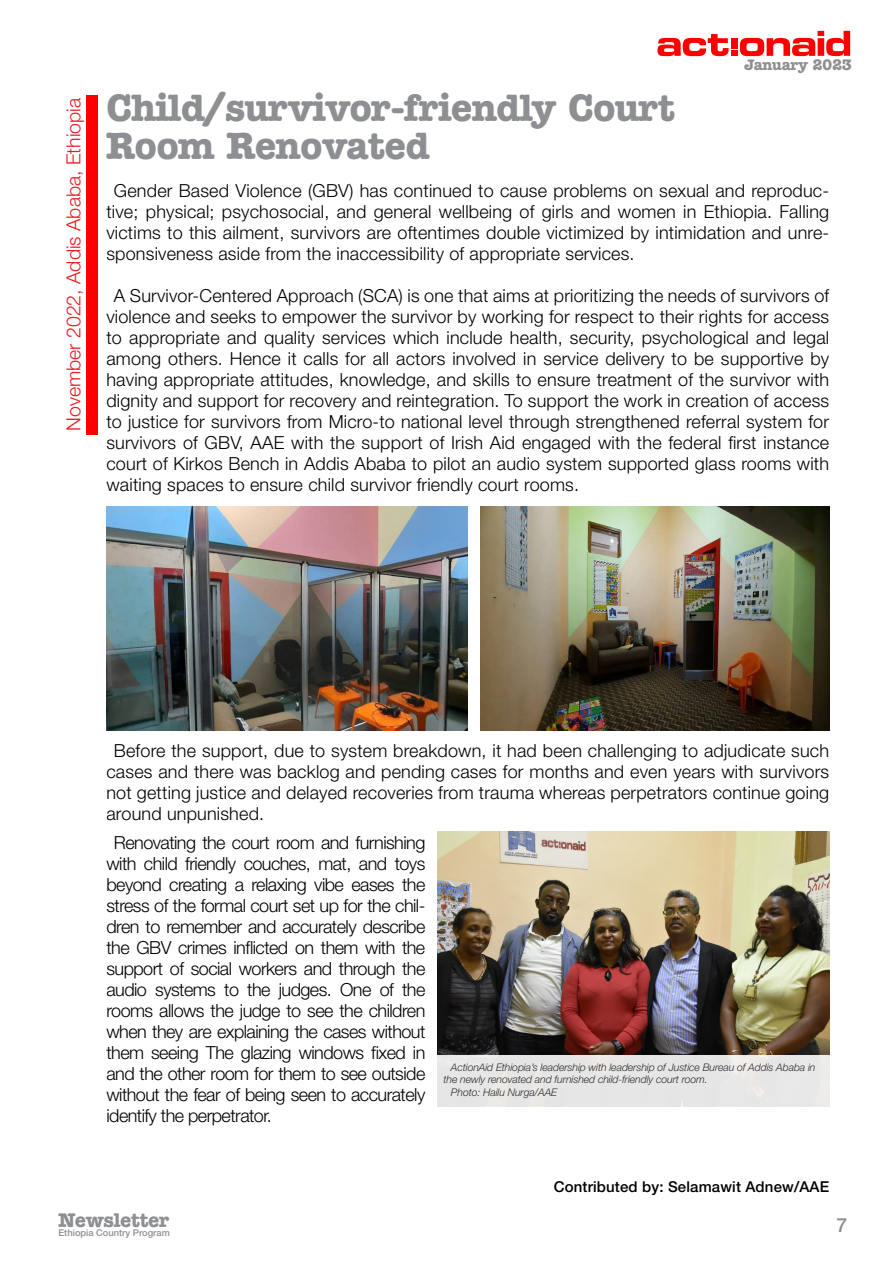
<style>
.page{position:relative;width:893px;height:1263px;background:#fff}
.page>*{position:absolute;margin:0;border:0;box-sizing:border-box;transform-origin:0 0}
.t1{font:700 37.5px/37.5px "American Typewriter BQ";color:#8e8f93}
.t2{font:300 19.5px "Helvetica Neue";color:#ec1d23}
.t3{font:700 19.5px "American Typewriter BQ";color:#8e8f93}
.t4{font:500 19.5px "Helvetica Neue";color:#8e8f93}
.t5{font:300 18px/21px "Helvetica Neue";letter-spacing:.01em;color:#000;text-align:justify}
.t6{font:500 15px "Helvetica Neue";letter-spacing:.01em;color:#000}
.t7{font:700 15px "American Typewriter BQ";color:#8e8f93}
.t8{font:italic 300 10.5px "Helvetica Neue";letter-spacing:-.01em;color:#000}
.t9{font:500 9.3px "Helvetica Neue";color:#8e8f93}
</style>
<div class="page">
<div style="left:87px;top:95px;width:11px;height:339px;background:#f00"></div>
<img style="left:106px;top:506px;width:362px;height:224px">
<img style="left:480px;top:506px;width:349px;height:224px">
<img style="left:438px;top:832px;width:391px;height:223px">
<div style="left:435px;top:1055px;width:401px;height:53px;background:#e6e6e6"></div>
<svg style="left:657px;top:31px;width:193px;height:25px"></svg>
<p class="t2" style="left:58px;top:431px;width:335px;rotate:-90deg">November 2022, Addis Ababa, Ethiopia</p>
<p class="t1" style="left:106px;top:90px;width:569px">Child/survivor-friendly Court<br>Room Renovated</p>
<p class="t7" style="left:744px;top:56px;width:109px">January 2023</p>
<p class="t5" style="left:106px;top:179px;width:724px;text-indent:8px">Gender Based Violence (GBV) has continued to cause problems on sexual and reproduc&shy;tive; physical; psychosocial, and general wellbeing of girls and women in Ethiopia. Falling victims to this ailment, survivors are oftentimes double victimized by intimidation and unre&shy;sponsiveness aside from the inaccessibility of appropriate services.</p>
<p class="t5" style="left:106px;top:284px;width:724px;text-indent:8px">A Survivor-Centered Approach (SCA) is one that aims at prioritizing the needs of survivors of violence and seeks to empower the survivor by working for respect to their rights for access to appropriate and quality services which include health, security, psychological and legal among others. Hence it calls for all actors involved in service delivery to be supportive by having appropriate attitudes, knowledge, and skills to ensure treatment of the survivor with dignity and support for recovery and reintegration. To support the work in creation of access to justice for survivors from Micro-to national level through strengthened referral system for survivors of GBV, AAE with the support of Irish Aid engaged with the federal first instance court of Kirkos Bench in Addis Ababa to pilot an audio system supported glass rooms with waiting spaces to ensure child survivor friendly court rooms.</p>
<p class="t5" style="left:106px;top:739px;width:724px;text-indent:8px">Before the support, due to system breakdown, it had been challenging to adjudicate such cases and there was backlog and pending cases for months and even years with survivors not getting justice and delayed recoveries from trauma whereas perpetrators continue going around unpunished.</p>
<p class="t5" style="left:106px;top:831px;width:320px;text-indent:8px">Renovating the court room and furnishing with child friendly couches, mat, and toys beyond creating a relaxing vibe eases the stress of the formal court set up for the chil&shy;dren to remember and accurately describe the GBV crimes inflicted on them with the support of social workers and through the audio systems to the judges. One of the rooms allows the judge to see the children when they are explaining the cases without them seeing The glazing windows fixed in and the other room for them to see outside without the fear of being seen to accurately identify the perpetrator.</p>
<p class="t8" style="left:451px;top:1059px;width:366px">ActionAid Ethiopia’s leadership with leadership of Justice Bureau of Addis Ababa in</p>
<p class="t8" style="left:443px;top:1071px;width:266px">the newly renovated and furnished child-friendly court room.</p>
<p class="t8" style="left:451px;top:1084px;width:108px">Photo: Hailu Nurga/AAE</p>
<p class="t6" style="left:554px;top:1175px;width:277px">Contributed by: Selamawit Adnew/AAE</p>
<p class="t3" style="left:58px;top:1209px;width:112px">Newsletter</p>
<p class="t9" style="left:58px;top:1225px;width:113px">Ethiopia Country Program</p>
<p class="t4" style="left:836px;top:1209px;width:12px">7</p>
</div>
